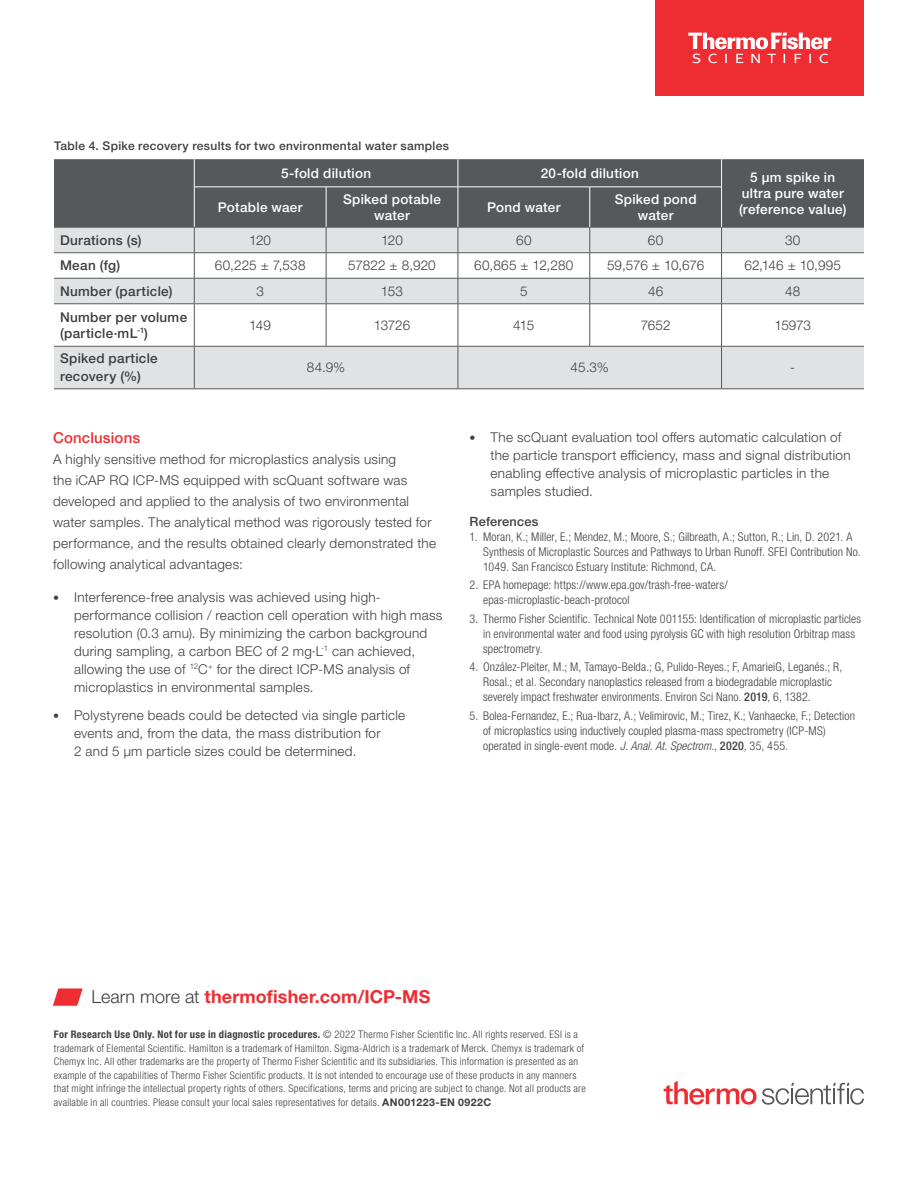
<style>
.page{position:relative;width:918px;height:1188px;background:#fff}
.page>*{position:absolute;margin:0;border:0;box-sizing:border-box;transform-origin:0 0}
.t1{font:700 18px "Helvetica Neue LTW1 G";letter-spacing:.01em;color:#ee2d33}
.t2{font:500 15px "Helvetica Neue LTW1 G";letter-spacing:.01em;color:#ee2d33}
.t3{font:300 13.5px/18px "Helvetica Neue LTW1 G";letter-spacing:.02em;color:#3e3e3f}
.t4{font:500 13.5px/16.2px "Helvetica Neue LTW1 G";letter-spacing:.02em;color:#fff;text-align:center}
.t5{font:500 13.5px/16.2px "Helvetica Neue LTW1 G";letter-spacing:.025em;color:#3e3e3f}
.t6{font:300 13.5px "Helvetica Neue LTW1 G";letter-spacing:-.015em;color:#3e3e3f}
.t7{font:500 12.75px "Helvetica Neue LTW1 G";letter-spacing:.015em;color:#3e3e3f}
.t8{font:300 condensed 12px/15px "Helvetica Neue LTW1 G";letter-spacing:.01em;color:#3e3e3f}
.t9{font:500 12px "Helvetica Neue LTW1 G";letter-spacing:.03em;color:#3e3e3f}
.t10{font:300 condensed 10.5px/13.5px "Helvetica Neue LTW1 G";letter-spacing:.025em;color:#3e3e3f}
.s1{font-size:12px}
.s2{font-weight:500}
.s3{font-style:italic}
.s4{font-weight:300;color:#3e3e3f}
.s5{font-weight:700}
.s6{font-weight:700;font-stretch:normal}
</style>
<div class="page">
<svg style="left:53px;top:988px;width:30px;height:18px"></svg>
<div style="left:54px;top:159px;width:810px;height:68px;background:#57585a"></div>
<div style="left:54px;top:228px;width:810px;height:161px;background:#e1e2e4"></div>
<div style="left:54px;top:253px;width:140px;height:25px;background:#fff"></div>
<div style="left:54px;top:304px;width:140px;height:42px;background:#fff"></div>
<svg style="left:194px;top:159px;width:1px;height:28px"></svg>
<hr style="left:194px;top:187px;width:1px;height:40px;background:#fff">
<hr style="left:326px;top:187px;width:1px;height:40px;background:#fff">
<hr style="left:54px;top:227px;width:140px;height:1px;background:#57585a">
<hr style="left:54px;top:278px;width:140px;height:1px;background:#57585a">
<hr style="left:54px;top:346px;width:140px;height:1px;background:#57585a">
<hr style="left:194px;top:346px;width:132px;height:1px;background:#57585a">
<hr style="left:326px;top:346px;width:132px;height:1px;background:#57585a">
<hr style="left:458px;top:346px;width:132px;height:1px;background:#57585a">
<hr style="left:590px;top:346px;width:132px;height:1px;background:#57585a">
<hr style="left:722px;top:346px;width:142px;height:1px;background:#57585a">
<hr style="left:54px;top:252px;width:140px;height:1px;background:#57585a">
<hr style="left:54px;top:304px;width:140px;height:1px;background:#57585a">
<hr style="left:54px;top:389px;width:140px;height:1px;background:#57585a">
<hr style="left:194px;top:389px;width:132px;height:1px;background:#57585a">
<hr style="left:326px;top:389px;width:132px;height:1px;background:#57585a">
<hr style="left:458px;top:389px;width:132px;height:1px;background:#57585a">
<hr style="left:590px;top:389px;width:132px;height:1px;background:#57585a">
<hr style="left:722px;top:389px;width:142px;height:1px;background:#57585a">
<svg style="left:458px;top:159px;width:1px;height:28px"></svg>
<svg style="left:721px;top:159px;width:1px;height:28px"></svg>
<hr style="left:458px;top:187px;width:1px;height:40px;background:#fff">
<hr style="left:589px;top:187px;width:1px;height:40px;background:#fff">
<hr style="left:721px;top:187px;width:1px;height:40px;background:#fff">
<hr style="left:194px;top:187px;width:132px;height:1px;background:#fff">
<hr style="left:326px;top:187px;width:132px;height:1px;background:#fff">
<hr style="left:458px;top:187px;width:132px;height:1px;background:#fff">
<hr style="left:590px;top:187px;width:132px;height:1px;background:#fff">
<svg style="left:194px;top:227px;width:670px;height:119px"></svg>
<hr style="left:194px;top:304px;width:1px;height:42px;background:#57585a">
<hr style="left:326px;top:304px;width:1px;height:42px;background:#57585a">
<hr style="left:458px;top:304px;width:1px;height:42px;background:#57585a">
<hr style="left:589px;top:304px;width:1px;height:42px;background:#57585a">
<hr style="left:721px;top:304px;width:1px;height:42px;background:#57585a">
<hr style="left:194px;top:346px;width:1px;height:43px;background:#57585a">
<hr style="left:458px;top:346px;width:1px;height:43px;background:#57585a">
<hr style="left:721px;top:346px;width:1px;height:43px;background:#57585a">
<div style="left:656px;top:0;width:208px;height:96px;background:#ee2d33"></div>
<svg style="left:688px;top:33px;width:143px;height:30px"></svg>
<svg style="left:664px;top:1081px;width:200px;height:24px"></svg>
<p class="t9" style="left:54px;top:138px;width:397px">Table 4. Spike recovery results for two environmental water samples</p>
<p class="t4" style="left:281px;top:165px;width:92px">5-fold dilution</p>
<p class="t4" style="left:541px;top:165px;width:100px">20-fold dilution</p>
<p class="t4" style="left:742px;top:169px;width:104px">5 µm spike in ultra pure water</p>
<p class="t4" style="left:218px;top:199px;width:86px">Potable waer</p>
<p class="t4" style="left:739px;top:201px;width:109px">(reference value)</p>
<p class="t4" style="left:343px;top:191px;width:99px">Spiked potable water</p>
<p class="t4" style="left:487px;top:199px;width:75px">Pond water</p>
<p class="t4" style="left:615px;top:191px;width:83px">Spiked pond water</p>
<p class="t5" style="left:60px;top:232px;width:83px">Durations (s)</p>
<p class="t3" style="left:249px;top:231px;width:23px">120</p>
<p class="t3" style="left:381px;top:231px;width:23px">120</p>
<p class="t3" style="left:516px;top:231px;width:17px">60</p>
<p class="t3" style="left:648px;top:231px;width:17px">60</p>
<p class="t3" style="left:785px;top:231px;width:17px">30</p>
<p class="t5" style="left:60px;top:257px;width:62px">Mean (fg)</p>
<p class="t3" style="left:215px;top:256px;width:92px">60,225 ± 7,538</p>
<p class="t3" style="left:348px;top:256px;width:89px">57822 ± 8,920</p>
<p class="t3" style="left:474px;top:256px;width:101px">60,865 ± 12,280</p>
<p class="t6" style="left:607px;top:257px;width:99px">59,576 ± 10,676</p>
<p class="t3" style="left:744px;top:256px;width:98px">62,146 ± 10,995</p>
<p class="t5" style="left:60px;top:283px;width:114px">Number (particle)</p>
<p class="t3" style="left:256px;top:282px;width:9px">3</p>
<p class="t3" style="left:381px;top:282px;width:24px">153</p>
<p class="t3" style="left:520px;top:282px;width:9px">5</p>
<p class="t3" style="left:648px;top:282px;width:17px">46</p>
<p class="t3" style="left:785px;top:282px;width:17px">48</p>
<p class="t5" style="left:60px;top:309px;width:129px">Number per volume (particle·mL<sup>-1</sup>)</p>
<p class="t3" style="left:249px;top:316px;width:23px">149</p>
<p class="t3" style="left:374px;top:316px;width:38px">13726</p>
<p class="t3" style="left:513px;top:316px;width:23px">415</p>
<p class="t3" style="left:641px;top:316px;width:31px">7652</p>
<p class="t3" style="left:775px;top:316px;width:38px">15973</p>
<p class="t5" style="left:60px;top:350px;width:99px;line-height:18px">Spiked particle recovery (%)</p>
<p class="t3" style="left:307px;top:359px;width:40px">84.9%</p>
<p class="t3" style="left:571px;top:359px;width:40px">45.3%</p>
<p class="t3" style="left:790px;top:359px;width:6px">-</p>
<p class="t2" style="left:53px;top:428px;width:89px">Conclusions</p>
<p class="t3" style="left:53px;top:448px;width:384px;line-height:21px">A highly sensitive method for microplastics analysis using<br>the iCAP RQ ICP-MS equipped with scQuant software was developed and applied to the analysis of two environmental water samples. The analytical method was rigorously tested for performance, and the results obtained clearly demonstrated the following analytical advantages:</p>
<p class="t3" style="left:74px;top:588px;width:370px;text-indent:-21px"><span class="s1">•</span> Interference-free analysis was achieved using high&shy;performance collision / reaction cell operation with high mass resolution (0.3 amu). By minimizing the carbon background during sampling, a carbon BEC of 2 mg·L<sup>-1</sup> can achieved, allowing the use of <sup>12</sup>C<sup>+</sup> for the direct ICP-MS analysis of microplastics in environmental samples.</p>
<p class="t3" style="left:74px;top:706px;width:333px;text-indent:-21px"><span class="s1">•</span> Polystyrene beads could be detected via single particle events and, from the data, the mass distribution for<br>2 and 5 µm particle sizes could be determined.</p>
<p class="t3" style="left:491px;top:428px;width:361px;text-indent:-21px"><span class="s1">•</span> The scQuant evaluation tool offers automatic calculation of the particle transport efficiency, mass and signal distribution enabling effective analysis of microplastic particles in the samples studied.</p>
<p class="t7" style="left:470px;top:513px;width:70px">References</p>
<p class="t8" style="left:483px;top:529px;width:379px;text-indent:-14px">1. Moran, K.; Miller, E.; Mendez, M.; Moore, S.; Gilbreath, A.; Sutton, R.; Lin, D. 2021. A<br>Synthesis of Microplastic Sources and Pathways to Urban Runoff. SFEI Contribution No.<br>1049. San Francisco Estuary Institute: Richmond, CA.</p>
<p class="t8" style="left:483px;top:577px;width:246px;text-indent:-14px">2. EPA homepage: https://www.epa.gov/trash-free-waters/ epas-microplastic-beach-protocol</p>
<p class="t8" style="left:483px;top:611px;width:380px;text-indent:-14px">3. Thermo Fisher Scientific. Technical Note 001155: Identification of microplastic particles in environmental water and food using pyrolysis GC with high resolution Orbitrap mass spectrometry.</p>
<p class="t8" style="left:483px;top:659px;width:361px;text-indent:-14px">4. Onzález-Pleiter, M.; M, Tamayo-Belda.; G, Pulido-Reyes.; F, AmarieiG, Leganés.; R,<br>Rosal.; et al. Secondary nanoplastics released from a biodegradable microplastic severely impact freshwater environments. Environ Sci Nano. <span class="s2">2019</span>, 6, 1382.</p>
<p class="t8" style="left:483px;top:708px;width:374px;text-indent:-14px">5. Bolea-Fernandez, E.; Rua-Ibarz, A.; Velimirovic, M.; Tirez, K.; Vanhaecke, F.; Detection of microplastics using inductively coupled plasma-mass spectrometry (ICP-MS) operated in single-event mode. <span class="s3">J. Anal. At. Spectrom</span>., <span class="s2">2020</span>, 35, 455.</p>
<h1 class="t1" style="left:92px;top:986px;width:340px"><span class="s4">Learn more at</span> thermofisher.com/ICP-MS</h1>
<p class="t10" style="left:54px;top:1028px;width:533px"><span class="s5">For Research Use Only. Not for use in diagnostic procedures.</span> © 2022 Thermo Fisher Scientific Inc. All rights reserved. ESI is a trademark of Elemental Scientific. Hamilton is a trademark of Hamilton. Sigma-Aldrich is a trademark of Merck. Chemyx is trademark of Chemyx Inc. All other trademarks are the property of Thermo Fisher Scientific and its subsidiaries. This information is presented as an example of the capabilities of Thermo Fisher Scientific products. It is not intended to encourage use of these products in any manners that might infringe the intellectual property rights of others. Specifications, terms and pricing are subject to change. Not all products are available in all countries. Please consult your local sales representatives for details. <span class="s6">AN001223-EN 0922C</span></p>
</div>
